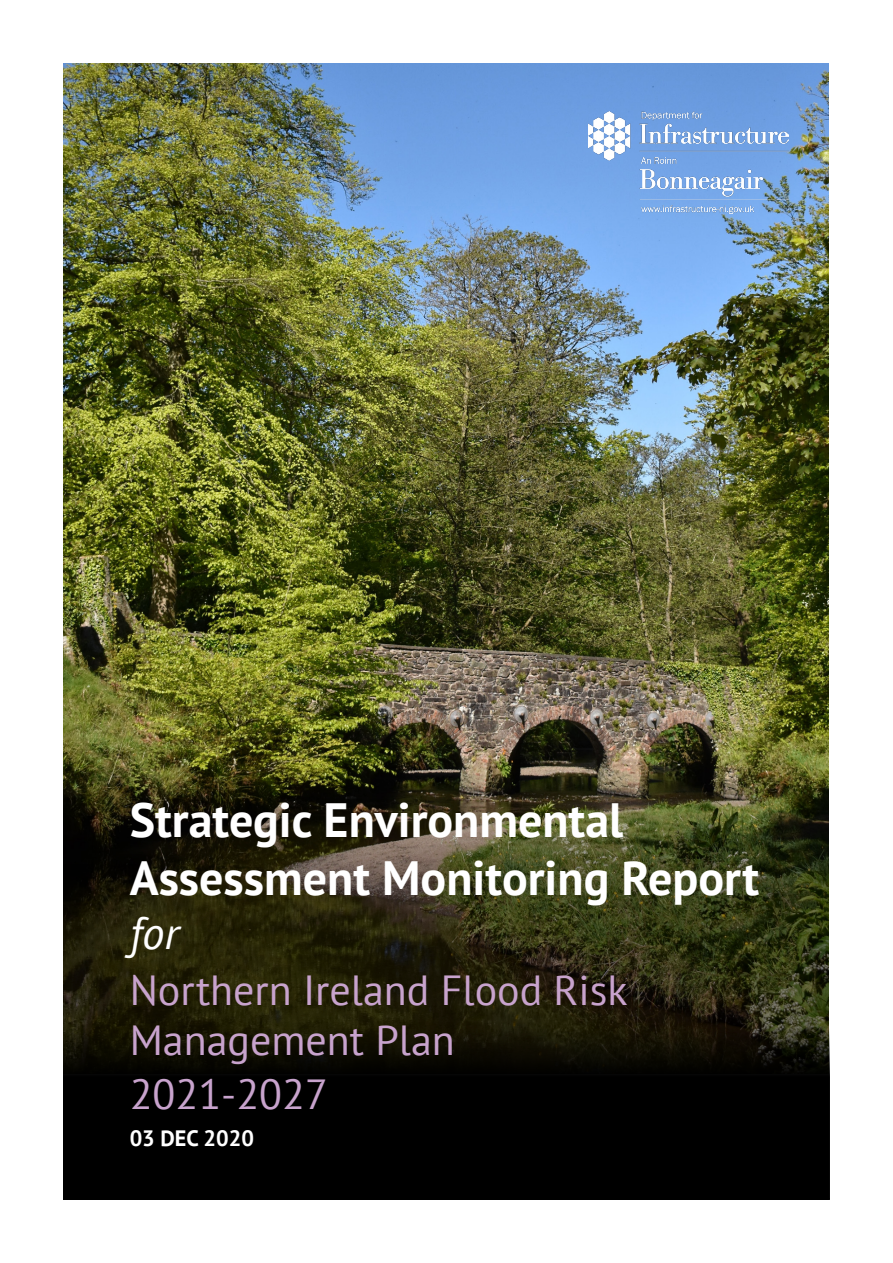
<style>
.page{position:relative;width:893px;height:1263px;background:#fff}
.page>*{position:absolute;margin:0;border:0;box-sizing:border-box;transform-origin:0 0}
.t1{font:700 48px/57.6px "PT Sans";color:#fff}
.t2{font:italic 45px "PT Sans";color:#fff}
.t3{font:42px/50.4px "PT Sans";color:#c8a3cd}
.t4{font:700 22.2px "PT Sans";color:#fff}
</style>
<div class="page">
<img style="left:64px;top:64px;width:765px;height:679px">
<img style="left:64px;top:743px;width:765px;height:278px">
<svg style="left:66px;top:1024px;width:761px;height:173px;background:#050401"></svg>
<div style="left:63px;top:1021px;width:767px;height:179px;border:2px solid #000"></div>
<img style="left:588px;top:111px;width:201px;height:102px">
<p class="t1" style="left:130px;top:791px;width:631px">Strategic Environmental<br>Assessment Monitoring Report</p>
<p class="t2" style="left:130px;top:904px;width:51px">for</p>
<p class="t3" style="left:130px;top:964px;width:499px">Northern Ireland Flood Risk<br>Management Plan</p>
<p class="t3" style="left:130px;top:1068px;width:200px">2021-2027</p>
<p class="t4" style="left:130px;top:1123px;width:126px">03 DEC 2020</p>
</div>
